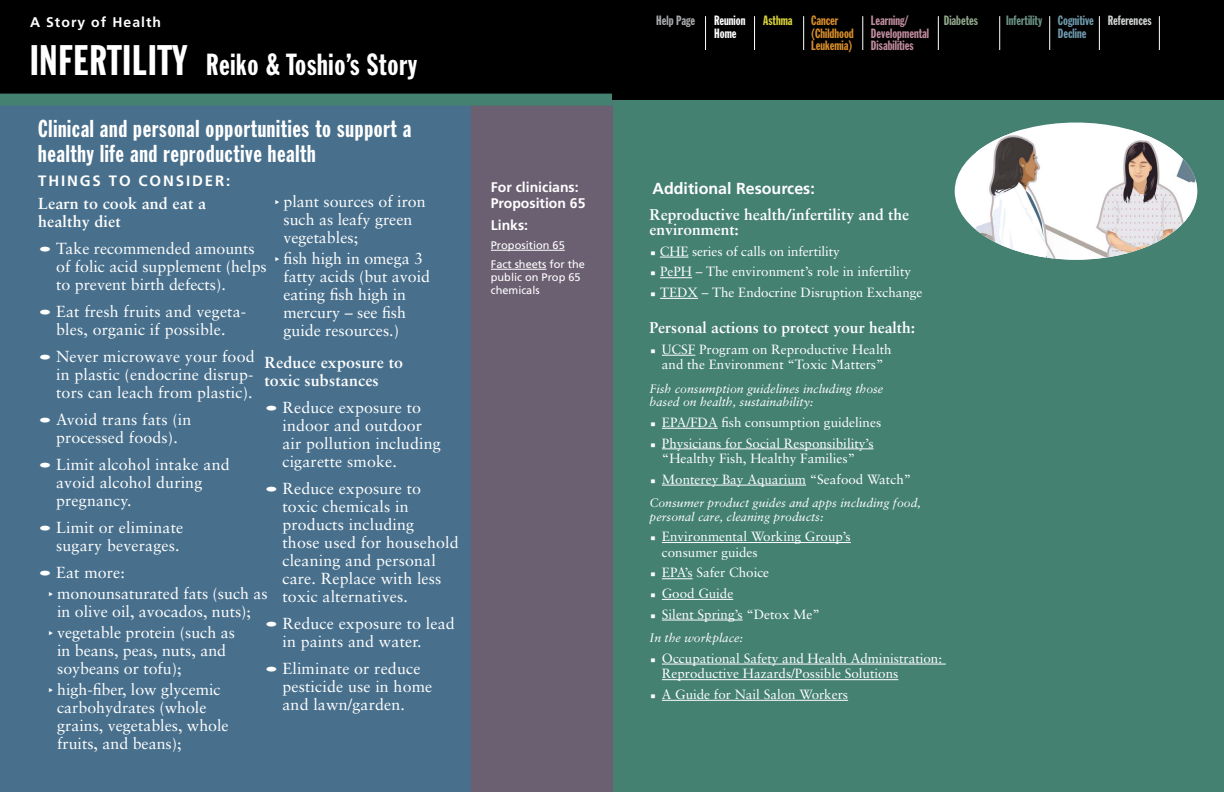
<style>
.page{position:relative;width:1224px;height:792px;background:#fff}
.page>*{position:absolute;margin:0;border:0;box-sizing:border-box;transform-origin:0 0}
.t1{font:30px "Franklin Gothic Extra Cond";letter-spacing:.025em;color:#fff}
.t2{font:24px/25px "Franklin Gothic Extra Cond";letter-spacing:.03em;color:#fff}
.t3{font:16px/18px "Sabon LT";letter-spacing:.01em;color:#fff}
.t4{font:700 16px/18px "Sabon LT";letter-spacing:.01em;color:#fff}
.t5{font:700 16px "Frutiger";color:#fff}
.t6{font:700 15.6px/15.6px "Sabon LT";color:#fff}
.t7{font:700 15px "Frutiger";letter-spacing:.125em;color:#fff}
.t8{font:700 14px/16px "Frutiger";color:#fff}
.t9{font:700 14px "Frutiger";letter-spacing:.075em;color:#fff}
.t10{font:13.4px/20.6px "Sabon LT";color:#fff}
.t11{font:13.3px/12.3px "Franklin Gothic Extra Cond";color:#c08c9d}
.t12{font:13.3px/12.3px "Franklin Gothic Extra Cond";color:#d88d2a}
.t13{font:13.3px "Franklin Gothic Extra Cond";color:#6b9386}
.t14{font:13.3px "Franklin Gothic Extra Cond";color:#8fa78a}
.t15{font:13.3px/12.3px "Franklin Gothic Extra Cond";color:#6f9aad}
.t16{font:13.3px "Franklin Gothic Extra Cond";color:#fff}
.t17{font:13.3px "Franklin Gothic Extra Cond";color:#d1d3d4}
.t18{font:13.3px "Franklin Gothic Extra Cond";color:#a7a9ac}
.t19{font:13.3px "Franklin Gothic Extra Cond";color:#d8d13b}
.t20{font:italic 12.3px/13.4px "Sabon LT";color:#fff}
.t21{font:11px/19px "Frutiger";color:#fff}
.s1{font-size:42px}
.s2{font-family:"Frutiger";font-weight:700;font-size:14px}
</style>
<div class="page">
<div style="left:612px;top:94px;width:612px;height:698px;background:#448171"></div>
<div style="left:471px;top:100px;width:141px;height:692px;background:#6b6072"></div>
<div style="left:0;top:100px;width:471px;height:692px;background:#48708d"></div>
<div style="left:0;top:0;width:612px;height:100px;background:#000"></div>
<div style="left:0;top:94px;width:612px;height:12px;background:#448171"></div>
<hr style="left:491px;top:250px;width:74px;height:1px;background:#fff">
<hr style="left:491px;top:269px;width:56px;height:1px;background:#fff">
<svg style="left:660px;top:257px;width:28px;height:1px"></svg>
<hr style="left:660px;top:277px;width:32px;height:1px;background:#fff">
<hr style="left:660px;top:298px;width:38px;height:1px;background:#fff">
<hr style="left:662px;top:355px;width:33px;height:1px;background:#fff">
<hr style="left:662px;top:428px;width:56px;height:1px;background:#fff">
<hr style="left:662px;top:449px;width:212px;height:1px;background:#fff">
<hr style="left:662px;top:485px;width:144px;height:1px;background:#fff">
<hr style="left:662px;top:542px;width:189px;height:1px;background:#fff">
<hr style="left:662px;top:578px;width:31px;height:1px;background:#fff">
<hr style="left:662px;top:599px;width:71px;height:1px;background:#fff">
<hr style="left:662px;top:620px;width:81px;height:1px;background:#fff">
<hr style="left:662px;top:664px;width:284px;height:1px;background:#fff">
<hr style="left:662px;top:679px;width:236px;height:1px;background:#fff">
<hr style="left:662px;top:700px;width:186px;height:1px;background:#fff">
<div style="left:955px;top:123px;width:242px;height:137px;background:#fff;border-radius:50%"></div>
<img style="left:976px;top:130px;width:221px;height:130px">
<div style="left:612px;top:0;width:612px;height:100px;background:#000"></div>
<hr style="left:863px;top:16px;width:1px;height:34px;background:#fff">
<hr style="left:938px;top:16px;width:1px;height:34px;background:#fff">
<hr style="left:999px;top:16px;width:1px;height:34px;background:#fff">
<hr style="left:1049px;top:16px;width:1px;height:34px;background:#fff">
<hr style="left:1099px;top:16px;width:1px;height:34px;background:#fff">
<hr style="left:1159px;top:16px;width:1px;height:34px;background:#fff">
<hr style="left:803px;top:16px;width:1px;height:34px;background:#fff">
<hr style="left:754px;top:16px;width:1px;height:34px;background:#fff">
<hr style="left:705px;top:16px;width:1px;height:34px;background:#fff">
<p class="t9" style="left:30px;top:14px;width:133px">A Story of Health</p>
<h1 class="t1" style="left:30px;top:48px;width:389px"><span class="s1">Infertility</span> Reiko &amp; Toshio’s Story</h1>
<h2 class="t2" style="left:38px;top:116px;width:375px">Clinical and personal opportunities to support a healthy life and reproductive health</h2>
<p class="t7" style="left:38px;top:172px;width:83px">Things to</p>
<p class="t7" style="left:139px;top:172px;width:93px">Consider:</p>
<p class="t3" style="left:283px;top:192px;width:144px;text-indent:-10px">▸ plant sources of iron such as leafy green vegetables;</p>
<p class="t3" style="left:283px;top:249px;width:148px;text-indent:-10px">▸ fish high in omega 3 fatty acids (but avoid eating fish high in mercury – see fish guide resources.)</p>
<p class="t4" style="left:264px;top:353px;width:140px">Reduce exposure to toxic substances</p>
<p class="t3" style="left:282px;top:398px;width:160px;text-indent:-18px"><span class="s2">•</span> Reduce exposure to indoor and outdoor air pollution including cigarette smoke.</p>
<p class="t3" style="left:282px;top:479px;width:178px;text-indent:-18px"><span class="s2">•</span> Reduce exposure to toxic chemicals in products including<br>those used for household cleaning and personal care. Replace with less toxic alternatives.</p>
<p class="t3" style="left:282px;top:614px;width:174px;text-indent:-18px"><span class="s2">•</span> Reduce exposure to lead in paints and water.</p>
<p class="t3" style="left:282px;top:659px;width:151px;text-indent:-18px"><span class="s2">•</span> Eliminate or reduce pesticide use in home and lawn/garden.</p>
<p class="t4" style="left:38px;top:194px;width:170px">Learn to cook and eat a healthy diet</p>
<p class="t3" style="left:56px;top:239px;width:212px;text-indent:-18px"><span class="s2">•</span> Take recommended amounts of folic acid supplement (helps to prevent birth defects).</p>
<p class="t3" style="left:38px;top:302px;width:210px;text-align:center"><span class="s2">•</span> Eat fresh fruits and vegeta&shy;bles, organic if possible.</p>
<p class="t3" style="left:56px;top:347px;width:200px;text-align:justify;text-indent:-18px"><span class="s2">•</span> Never microwave your food in plastic (endocrine disrup&shy;tors can leach from plastic).</p>
<p class="t3" style="left:38px;top:410px;width:155px;text-align:center"><span class="s2">•</span> Avoid trans fats (in processed foods).</p>
<p class="t3" style="left:56px;top:455px;width:175px;text-indent:-18px"><span class="s2">•</span> Limit alcohol intake and avoid alcohol during pregnancy.</p>
<p class="t3" style="left:38px;top:518px;width:147px;text-align:right"><span class="s2">•</span> Limit or eliminate sugary beverages.</p>
<p class="t3" style="left:47px;top:561px;width:222px;line-height:21px;text-indent:-9px"><span class="s2">•</span> Eat more:<br>▸ monounsaturated fats (such as</p>
<p class="t3" style="left:47px;top:600px;width:205px;line-height:21px;text-indent:10px">in olive oil, avocados, nuts); ▸ vegetable protein (such as</p>
<p class="t3" style="left:57px;top:641px;width:170px">in beans, peas, nuts, and soybeans or tofu);</p>
<p class="t3" style="left:57px;top:680px;width:173px;text-indent:-10px">▸ high-fiber, low glycemic carbohydrates (whole grains, vegetables, whole fruits, and beans);</p>
<p class="t8" style="left:491px;top:179px;width:96px">For clinicians:<br>Proposition 65</p>
<p class="t8" style="left:491px;top:217px;width:39px">Links:</p>
<p class="t21" style="left:491px;top:236px;width:96px">Proposition 65<br>Fact sheets for the</p>
<p class="t21" style="left:491px;top:271px;width:91px;line-height:13px">public on Prop 65 chemicals</p>
<p class="t12" style="left:811px;top:15px;width:44px">Cancer (Childhood<br>Leukemia)</p>
<p class="t11" style="left:871px;top:15px;width:60px">Learning/<br>Developmental<br>Disabilities</p>
<p class="t15" style="left:1058px;top:15px;width:38px">Cognitive<br>Decline</p>
<p class="t13" style="left:944px;top:14px;width:38px">Infertility</p>
<p class="t14" style="left:1006px;top:14px;width:36px">Diabetes</p>
<p class="t18" style="left:656px;top:14px;width:40px">Help Page</p>
<p class="t14" style="left:944px;top:14px;width:36px">Diabetes</p>
<p class="t13" style="left:1006px;top:14px;width:38px">Infertility</p>
<p class="t17" style="left:1108px;top:14px;width:45px">References</p>
<p class="t16" style="left:714px;top:14px;width:33px">Reunion</p>
<p class="t19" style="left:763px;top:14px;width:31px">Asthma</p>
<p class="t16" style="left:714px;top:26px;width:24px">Home</p>
<p class="t5" style="left:652px;top:179px;width:164px">Additional Resources:</p>
<p class="t6" style="left:650px;top:206px;width:261px">Reproductive health/infertility and the environment:</p>
<p class="t10" style="left:650px;top:241px;width:274px">◾ CHE series of calls on infertility<br>◾ PePH – The environment’s role in infertility<br>◾ Tedx – The Endocrine Disruption Exchange</p>
<p class="t6" style="left:650px;top:320px;width:267px">Personal actions to protect your health:</p>
<p class="t10" style="left:650px;top:341px;width:244px;line-height:15.6px;text-align:center">◾ UCSF Program on Reproductive Health and the Environment “Toxic Matters”</p>
<p class="t20" style="left:650px;top:382px;width:235px">Fish consumption guidelines including those based on health, sustainability:</p>
<p class="t10" style="left:650px;top:412px;width:233px">◾ EPA/FDA fish consumption guidelines ◾ Physicians for Social Responsibility’s</p>
<p class="t10" style="left:650px;top:448px;width:263px;text-indent:12px">“Healthy Fish, Healthy Families”<br>◾ Monterey Bay Aquarium “Seafood Watch”</p>
<p class="t20" style="left:650px;top:496px;width:273px">Consumer product guides and apps including food, personal care, cleaning products:</p>
<p class="t10" style="left:662px;top:529px;width:190px;line-height:15.6px;text-indent:-12px">◾ Environmental Working Group’s consumer guides</p>
<p class="t10" style="left:650px;top:562px;width:172px">◾ EPA’s Safer Choice<br>◾ Good Guide<br>◾ Silent Spring’s “Detox Me”</p>
<p class="t20" style="left:650px;top:631px;width:95px">In the workplace:</p>
<p class="t10" style="left:662px;top:650px;width:282px;line-height:15.6px;text-indent:-12px">◾ Occupational Safety and Health Administration:<br>Reproductive Hazards/Possible Solutions</p>
<p class="t10" style="left:650px;top:684px;width:200px">◾ A Guide for Nail Salon Workers</p>
</div>
